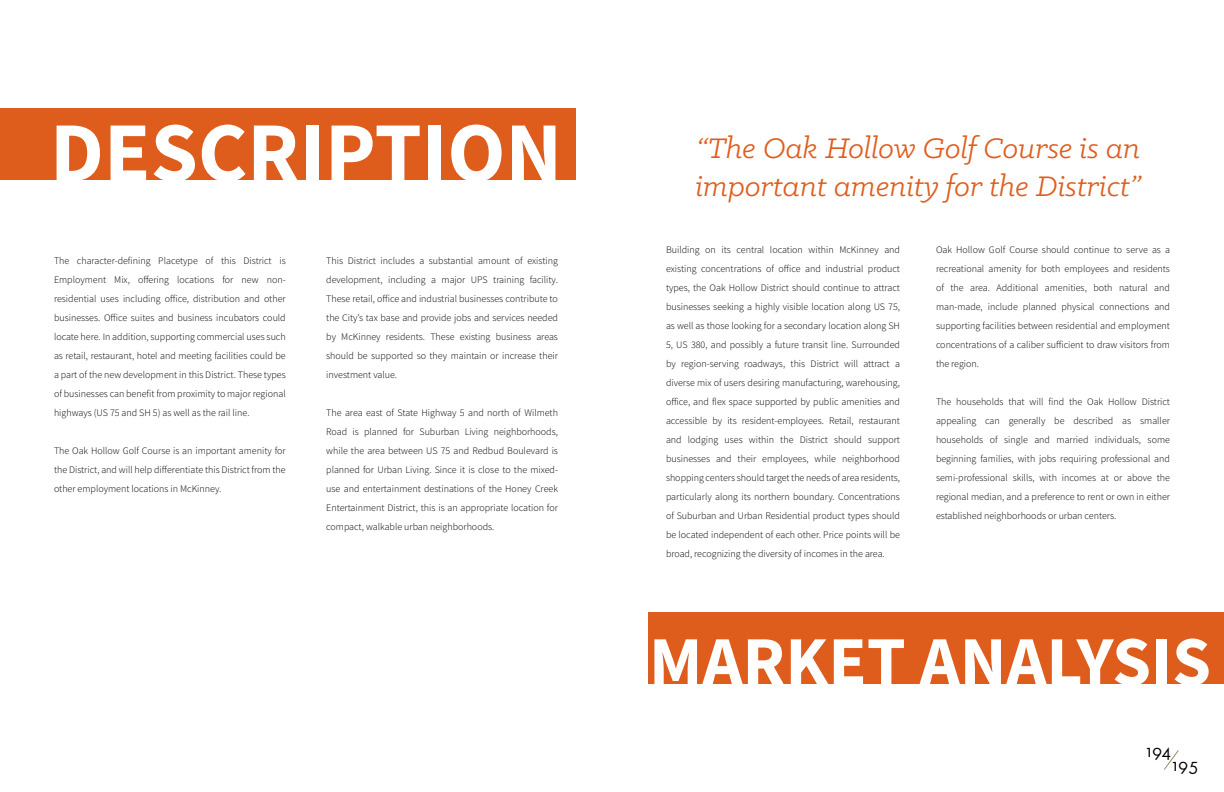
<style>
.page{position:relative;width:1224px;height:792px;background:#fff}
.page>*{position:absolute;margin:0;border:0;box-sizing:border-box;transform-origin:0 0}
.t1{font:700 85px "Source Sans Pro";color:#fff}
.t2{font:700 70px "Source Sans Pro";color:#fff}
.t3{font:italic 32px/38.4px "Klinic Slab";color:#df5d1c}
.t4{font:18px "Futura SCTOT";letter-spacing:-.015em;color:#000}
.t5{font:300 10px/19px "Source Sans Pro";color:#000;text-align:justify}
</style>
<div class="page">
<div style="left:0;top:108px;width:576px;height:72px;background:#df5d1c"></div>
<div style="left:648px;top:612px;width:576px;height:72px;background:#df5d1c"></div>
<svg style="left:1164px;top:750px;width:15px;height:20px"></svg>
<h1 class="t1" style="left:50px;top:95px;width:513px">DESCRIPTION</h1>
<p class="t5" style="left:54px;top:251px;width:233px">The character-defining Placetype of this District is Employment Mix, offering locations for new non&shy;residential uses including office, distribution and other businesses. Office suites and business incubators could locate here. In addition, supporting commercial uses such as retail, restaurant, hotel and meeting facilities could be a part of the new development in this District. These types of businesses can benefit from proximity to major regional highways (US 75 and SH 5) as well as the rail line.</p>
<p class="t5" style="left:54px;top:441px;width:233px">The Oak Hollow Golf Course is an important amenity for the District, and will help differentiate this District from the other employment locations in McKinney.</p>
<p class="t5" style="left:326px;top:251px;width:233px">This District includes a substantial amount of existing development, including a major UPS training facility.<br>These retail, office and industrial businesses contribute to the City’s tax base and provide jobs and services needed by McKinney residents. These existing business areas should be supported so they maintain or increase their investment value.</p>
<p class="t5" style="left:326px;top:403px;width:233px">The area east of State Highway 5 and north of Wilmeth Road is planned for Suburban Living neighborhoods, while the area between US 75 and Redbud Boulevard is planned for Urban Living. Since it is close to the mixed&shy;use and entertainment destinations of the Honey Creek Entertainment District, this is an appropriate location for compact, walkable urban neighborhoods.</p>
<h3 class="t3" style="left:695px;top:128px;width:447px">“The Oak Hollow Golf Course is an important amenity for the District”</h3>
<p class="t5" style="left:666px;top:241px;width:236px">Building on its central location within McKinney and existing concentrations of office and industrial product types, the Oak Hollow District should continue to attract businesses seeking a highly visible location along US 75, as well as those looking for a secondary location along SH 5, US 380, and possibly a future transit line. Surrounded by region-serving roadways, this District will attract a diverse mix of users desiring manufacturing, warehousing, office, and flex space supported by public amenities and accessible by its resident-employees. Retail, restaurant and lodging uses within the District should support businesses and their employees, while neighborhood shopping centers should target the needs of area residents, particularly along its northern boundary. Concentrations of Suburban and Urban Residential product types should be located independent of each other. Price points will be broad, recognizing the diversity of incomes in the area.</p>
<p class="t5" style="left:936px;top:241px;width:236px">Oak Hollow Golf Course should continue to serve as a recreational amenity for both employees and residents of the area. Additional amenities, both natural and man-made, include planned physical connections and supporting facilities between residential and employment concentrations of a caliber sufficient to draw visitors from the region.</p>
<p class="t5" style="left:936px;top:393px;width:236px">The households that will find the Oak Hollow District appealing can generally be described as smaller households of single and married individuals, some beginning families, with jobs requiring professional and semi-professional skills, with incomes at or above the regional median, and a preference to rent or own in either established neighborhoods or urban centers.</p>
<h2 class="t2" style="left:649px;top:614px;width:563px">MARKET ANALYSIS</h2>
<h3 class="t4" style="left:1146px;top:741px;width:27px">194</h3>
<h3 class="t4" style="left:1172px;top:754px;width:28px">195</h3>
</div>
